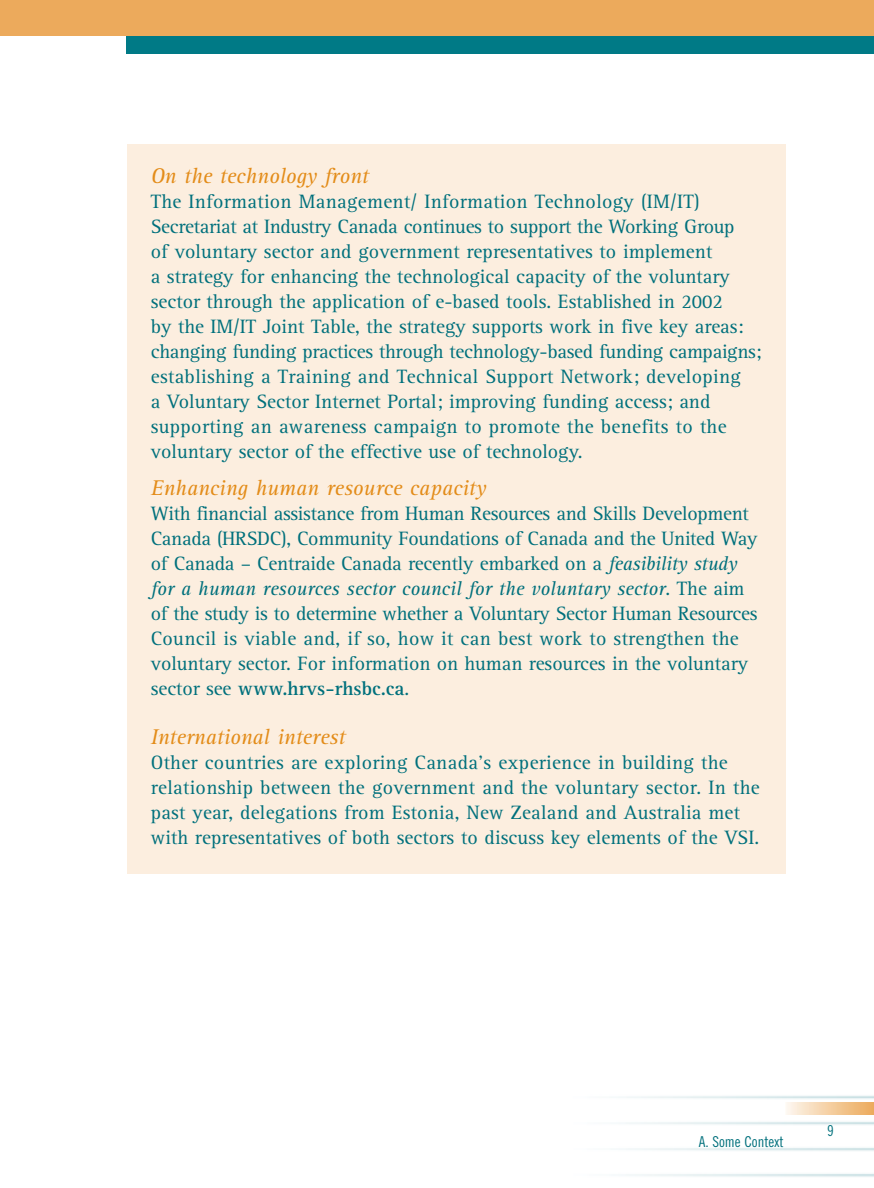
<style>
.page{position:relative;width:874px;height:1188px;background:#fff}
.page>*{position:absolute;margin:0;border:0;box-sizing:border-box;transform-origin:0 0}
.t1{font:italic 22px "Rotis Serif";color:#e38c19}
.t2{font:20px/25px "Rotis Serif";color:#00707c}
.t3{font:15px "Trade Gothic Cond Eighteen";color:#00707c}
.s1{font-style:italic}
.s2{font-weight:700}
</style>
<div class="page">
<div style="left:127px;top:0;width:747px;height:54px;background:#007a86"></div>
<div style="left:1px;top:0;width:873px;height:36px;background:#ecaa5c"></div>
<svg style="left:786px;top:1102px;width:88px;height:13px"></svg>
<hr style="left:0;top:0;width:1px;height:36px;background:#ecaa5c">
<div style="left:127px;top:144px;width:659px;height:729px;background:#fceedf"></div>
<p class="t1" style="left:151px;top:168px;width:219px">On the technology front</p>
<p class="t2" style="left:151px;top:191px;width:612px">The Information Management/ Information Technology (IM/IT)<br>Secretariat at Industry Canada continues to support the Working Group<br>of voluntary sector and government representatives to implement<br>a strategy for enhancing the technological capacity of the voluntary sector through the application of e-based tools. Established in 2002<br>by the IM/IT Joint Table, the strategy supports work in five key areas: changing funding practices through technology-based funding campaigns; establishing a Training and Technical Support Network; developing<br>a Voluntary Sector Internet Portal; improving funding access; and supporting an awareness campaign to promote the benefits to the voluntary sector of the effective use of technology.</p>
<p class="t1" style="left:151px;top:480px;width:337px">Enhancing human resource capacity</p>
<p class="t2" style="left:151px;top:503px;width:608px">With financial assistance from Human Resources and Skills Development Canada (HRSDC), Community Foundations of Canada and the United Way of Canada – Centraide Canada recently embarked on a <span class="s1">feasibility study for a human resources sector council for the voluntary sector</span>. The aim of the study is to determine whether a Voluntary Sector Human Resources Council is viable and, if so, how it can best work to strengthen the voluntary sector. For information on human resources in the voluntary sector see <span class="s2">www.hrvs-rhsbc.ca</span>.</p>
<p class="t1" style="left:151px;top:729px;width:196px">International interest</p>
<p class="t2" style="left:151px;top:752px;width:610px">Other countries are exploring Canada’s experience in building the relationship between the government and the voluntary sector. In the past year, delegations from Estonia, New Zealand and Australia met with representatives of both sectors to discuss key elements of the VSI.</p>
<p class="t3" style="left:699px;top:1136px;width:86px">A. Some Context</p>
<p class="t3" style="left:827px;top:1126px;width:8px">9</p>
</div>
